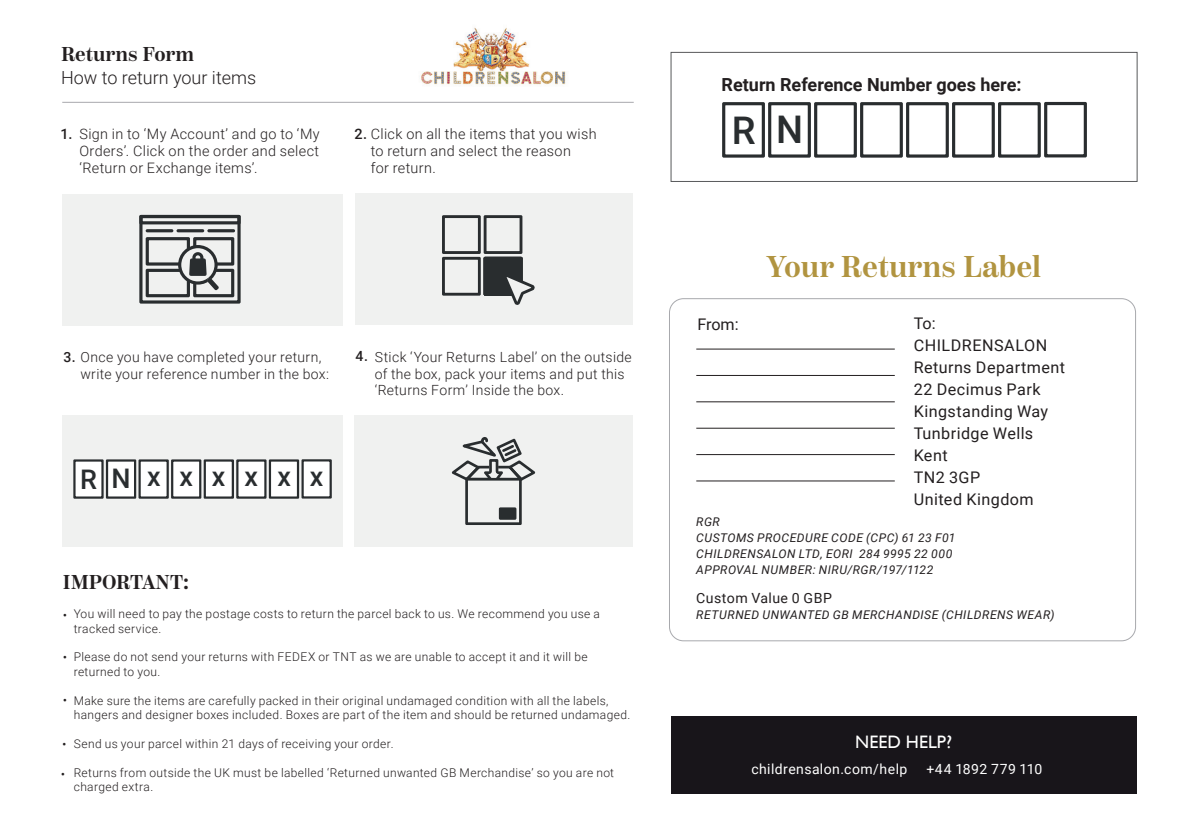
<style>
.page{position:relative;width:1191px;height:840px;background:#fff}
.page>*{position:absolute;margin:0;border:0;box-sizing:border-box;transform-origin:0 0}
.t1{font:500 38px "Roboto";color:#292d2f}
.t2{font:600 30px "Scotch Deck";color:#b19440}
.t3{font:500 27px "Roboto";letter-spacing:.705em;color:#292d2f}
.t4{font:600 20px "Scotch Deck";color:#231f20}
.t5{font:700 18px "Roboto";color:#231f20}
.t6{font:300 18px "Roboto";color:#231f20}
.t7{font:18px "Gill Sans";color:#fff}
.t8{font:16px/22px "Roboto";letter-spacing:.025em;color:#231f20}
.t9{font:300 14.4px/17.2px "Roboto";letter-spacing:.025em;color:#231f20}
.t10{font:500 14.4px "Roboto";color:#231f20}
.t11{font:300 14px/16.8px "Roboto";letter-spacing:.025em;color:#231f20}
.t12{font:14px "Roboto";letter-spacing:.03em;color:#fff}
.t13{font:14px "Roboto";letter-spacing:.035em;color:#231f20}
.t14{font:500 14px "Roboto";color:#231f20}
.t15{font:300 13.6px "Roboto";color:#231f20}
.t16{font:300 12px/14.4px "Roboto";letter-spacing:.03em;color:#231f20}
.t17{font:italic 12px/16px "Roboto";letter-spacing:.04em;color:#231f20}
.s1{font-weight:500}
</style>
<div class="page">
<img style="left:407px;top:27px;width:173px;height:75px">
<div style="left:671px;top:715px;width:466px;height:78px;background:#18151a"></div>
<div style="left:62px;top:415px;width:281px;height:132px;background:#f0f1f0"></div>
<div style="left:62px;top:194px;width:281px;height:131px;background:#f0f1f0"></div>
<div style="left:355px;top:193px;width:277px;height:132px;background:#f0f1f0"></div>
<div style="left:354px;top:415px;width:278px;height:132px;background:#f0f1f0"></div>
<svg style="left:139px;top:215px;width:102px;height:88px"></svg>
<svg style="left:442px;top:215px;width:93px;height:90px"></svg>
<svg style="left:73px;top:459px;width:259px;height:39px"></svg>
<hr style="left:62px;top:102px;width:572px;height:1px;background:#a8a9ad">
<svg style="left:451px;top:437px;width:85px;height:87px"></svg>
<div style="left:671px;top:52px;width:466px;height:130px;border:1px solid #57585a"></div>
<svg style="left:722px;top:102px;width:365px;height:55px"></svg>
<hr style="left:696px;top:348px;width:198px;height:1px;background:#231f20">
<hr style="left:696px;top:375px;width:198px;height:1px;background:#231f20">
<hr style="left:696px;top:401px;width:198px;height:1px;background:#231f20">
<hr style="left:696px;top:427px;width:198px;height:1px;background:#231f20">
<hr style="left:696px;top:454px;width:198px;height:1px;background:#231f20">
<hr style="left:696px;top:480px;width:198px;height:1px;background:#231f20">
<h3 class="t4" style="left:61px;top:43px;width:135px">Returns Form</h3>
<h3 class="t6" style="left:61px;top:65px;width:196px">How to return your items</h3>
<p class="t10" style="left:61px;top:123px;width:13px">1.</p>
<p class="t9" style="left:79px;top:124px;width:242px;text-align:justify">Sign in to ‘My Account’ and go to ‘My Orders’. Click on the order and select ‘Return or Exchange items’.</p>
<p class="t9" style="left:371px;top:124px;width:227px;text-indent:-16px"><span class="s1">2.</span> Click on all the items that you wish to return and select the reason<br>for return.</p>
<p class="t14" style="left:356px;top:346px;width:14px">4.</p>
<p class="t11" style="left:80px;top:348px;width:250px;text-indent:-17px"><span class="s1">3.</span> Once you have completed your return, write your reference number in the box:</p>
<p class="t11" style="left:375px;top:348px;width:259px">Stick ‘Your Returns Label’ on the outside of the box, pack your items and put this ‘Returns Form’ Inside the box.</p>
<h3 class="t3" style="left:80px;top:457px;width:245px">RNxxxxxx</h3>
<h3 class="t4" style="left:63px;top:570px;width:127px">IMPORTANT:</h3>
<p class="t16" style="left:74px;top:606px;width:528px">You will need to pay the postage costs to return the parcel back to us. We recommend you use a tracked service.</p>
<p class="t16" style="left:74px;top:649px;width:515px">Please do not send your returns with FEDEX or TNT as we are unable to accept it and it will be returned to you.</p>
<p class="t16" style="left:74px;top:692px;width:558px">Make sure the items are carefully packed in their original undamaged condition with all the labels, hangers and designer boxes included. Boxes are part of the item and should be returned undamaged.</p>
<p class="t16" style="left:74px;top:735px;width:321px">Send us your parcel within 21 days of receiving your order.</p>
<p class="t16" style="left:74px;top:764px;width:542px">Returns from outside the UK must be labelled ‘Returned unwanted GB Merchandise’ so you are not charged extra.</p>
<p class="t15" style="left:63px;top:604px;width:6px">•</p>
<p class="t15" style="left:63px;top:647px;width:6px">•</p>
<p class="t15" style="left:63px;top:689px;width:6px">•</p>
<p class="t15" style="left:62px;top:734px;width:6px">•</p>
<p class="t15" style="left:61px;top:764px;width:6px">•</p>
<h3 class="t5" style="left:721px;top:72px;width:301px">Return Reference Number goes here:</h3>
<h1 class="t1" style="left:731px;top:103px;width:73px">R N</h1>
<h3 class="t8" style="left:697px;top:312px;width:43px">From:</h3>
<h2 class="t2" style="left:766px;top:249px;width:276px">Your Returns Label</h2>
<h3 class="t8" style="left:913px;top:311px;width:153px">To:<br>CHILDRENSALON<br>Returns Department<br>22 Decimus Park<br>Kingstanding Way<br>Tunbridge Wells<br>Kent<br>TN2 3GP<br>United Kingdom</h3>
<p class="t17" style="left:696px;top:513px;width:261px">RGR<br>CUSTOMS PROCEDURE CODE (CPC) 61 23 F01<br>CHILDRENSALON LTD, EORI 284 9995 22 000<br>APPROVAL NUMBER: NIRU/RGR/197/1122</p>
<p class="t13" style="left:696px;top:588px;width:137px">Custom Value 0 GBP</p>
<p class="t17" style="left:696px;top:606px;width:360px">RETURNED UNWANTED GB MERCHANDISE (CHILDRENS WEAR)</p>
<h3 class="t7" style="left:855px;top:730px;width:98px">NEED HELP?</h3>
<p class="t12" style="left:751px;top:758px;width:157px">childrensalon.com/help</p>
<p class="t12" style="left:926px;top:758px;width:117px">+44 1892 779 110</p>
</div>
